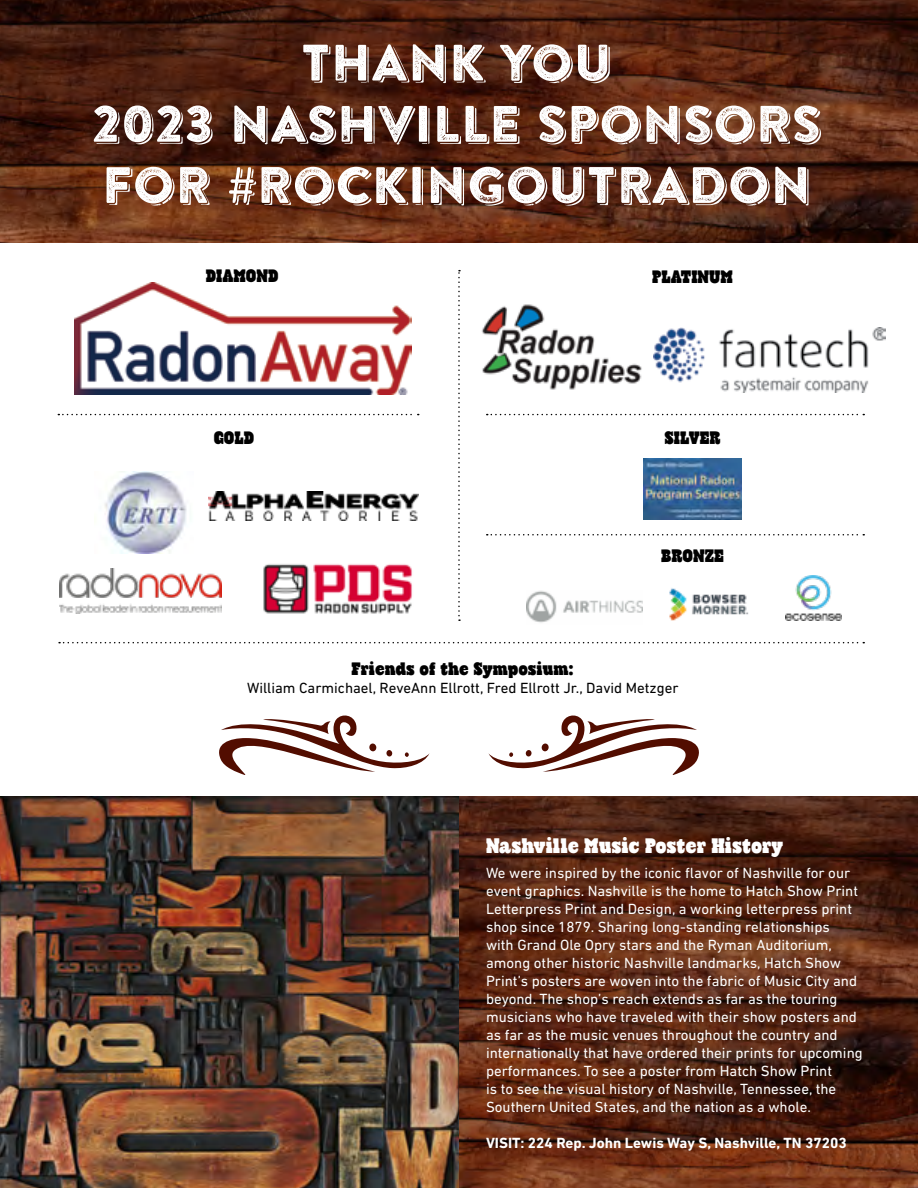
<style>
.page{position:relative;width:918px;height:1188px;background:#fff}
.page>*{position:absolute;margin:0;border:0;box-sizing:border-box;transform-origin:0 0}
.t1{font:51px/61.2px "Brandon Printed Two Shadow";color:#fff;text-align:center}
.t2{font:21px "Cowboyslang";color:#fff}
.t3{font:18px "Cowboyslang";color:#000}
.t4{font:15px/18px "DIN Next LT Pro";color:#fff}
.t5{font:15px "DIN Next LT Pro";color:#000}
.t6{font:700 15px "DIN Next LT Pro";color:#fff}
</style>
<div class="page">
<img style="left:459px;top:796px;width:459px;height:392px">
<img style="left:785px;top:575px;width:56px;height:46px">
<img style="left:669px;top:588px;width:80px;height:33px">
<img style="left:527px;top:591px;width:116px;height:32px">
<img style="left:75px;top:282px;width:336px;height:113px">
<img style="left:104px;top:472px;width:83px;height:82px">
<img style="left:208px;top:492px;width:211px;height:29px">
<img style="left:59px;top:568px;width:162px;height:46px">
<img style="left:263px;top:564px;width:149px;height:50px">
<img style="left:481px;top:304px;width:173px;height:86px">
<img style="left:654px;top:328px;width:231px;height:65px">
<img style="left:644px;top:459px;width:97px;height:61px">
<img style="left:0;top:0;width:918px;height:243px">
<svg style="left:58px;top:414px;width:361px;height:1px"></svg>
<svg style="left:487px;top:414px;width:377px;height:1px"></svg>
<svg style="left:458px;top:270px;width:2px;height:351px"></svg>
<svg style="left:487px;top:534px;width:377px;height:2px"></svg>
<svg style="left:59px;top:642px;width:805px;height:1px"></svg>
<img style="left:0;top:796px;width:459px;height:392px">
<svg style="left:219px;top:715px;width:480px;height:60px"></svg>
<h1 class="t1" style="left:91px;top:32px;width:732px">THANK YOU<br>2023 NASHVILLE SPONSORS<br>FOR #ROCKINGOUTRADON</h1>
<p class="t3" style="left:206px;top:264px;width:74px">DIAMOND</p>
<p class="t3" style="left:652px;top:265px;width:82px">PLATINUM</p>
<p class="t3" style="left:214px;top:426px;width:42px">GOLD</p>
<p class="t3" style="left:665px;top:426px;width:57px">SILVER</p>
<p class="t3" style="left:661px;top:543px;width:64px">BRONZE</p>
<p class="t3" style="left:352px;top:656px;width:224px">Friends of the Symposium:</p>
<p class="t5" style="left:247px;top:679px;width:433px">William Carmichael, ReveAnn Ellrott, Fred Ellrott Jr., David Metzger</p>
<h2 class="t2" style="left:486px;top:831px;width:299px">Nashville Music Poster History</h2>
<p class="t4" style="left:486px;top:863px;width:378px">We were inspired by the iconic flavor of Nashville for our event graphics. Nashville is the home to Hatch Show Print Letterpress Print and Design, a working letterpress print shop since 1879. Sharing long-standing relationships<br>with Grand Ole Opry stars and the Ryman Auditorium, among other historic Nashville landmarks, Hatch Show Print’s posters are woven into the fabric of Music City and beyond. The shop’s reach extends as far as the touring musicians who have traveled with their show posters and as far as the music venues throughout the country and internationally that have ordered their prints for upcoming performances. To see a poster from Hatch Show Print<br>is to see the visual history of Nashville, Tennessee, the Southern United States, and the nation as a whole.</p>
<p class="t6" style="left:486px;top:1134px;width:362px">VISIT: 224 Rep. John Lewis Way S, Nashville, TN 37203</p>
</div>
